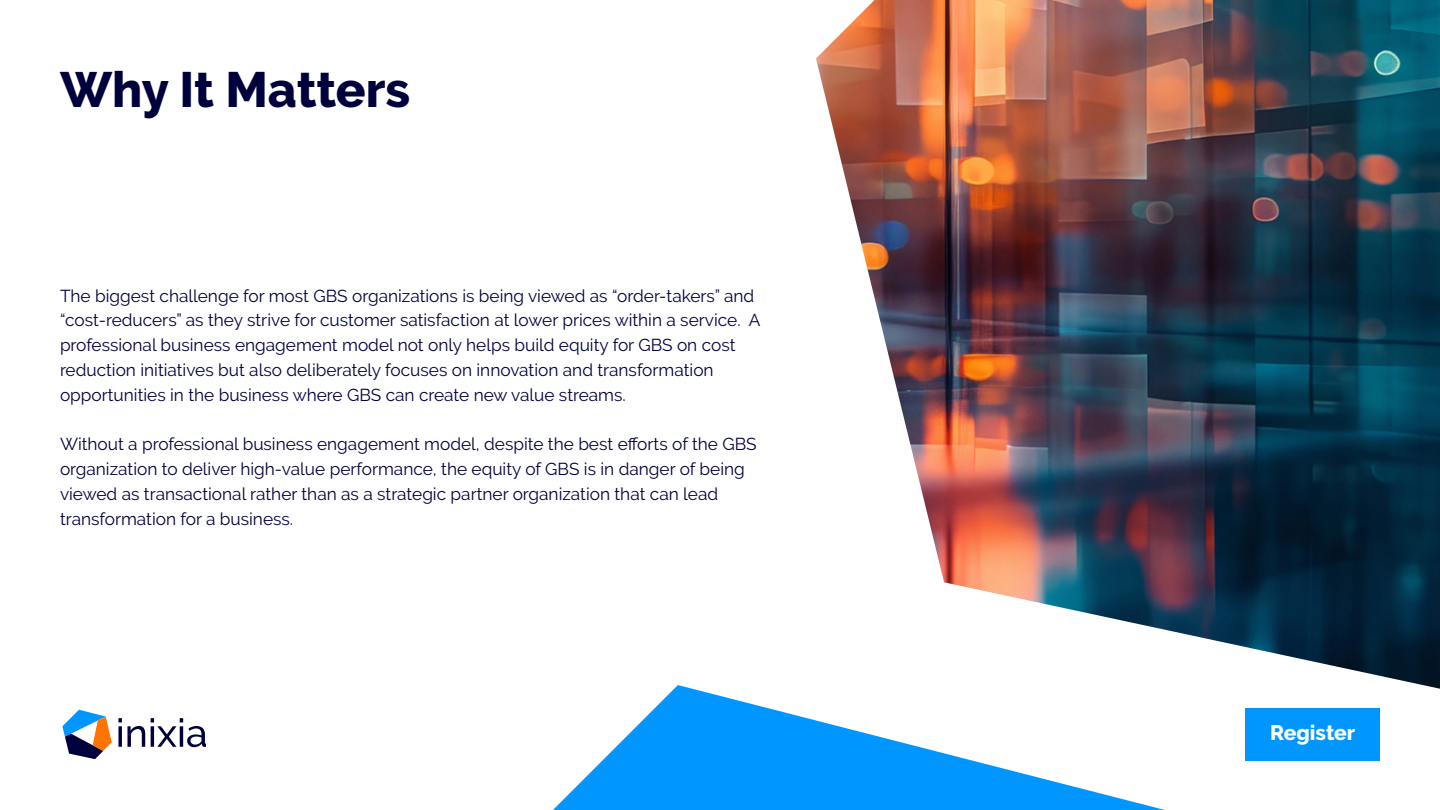
<style>
.page{position:relative;width:1440px;height:810px;background:#fff}
.page>*{position:absolute;margin:0;border:0;box-sizing:border-box;transform-origin:0 0}
.t1{font:800 49.5px "Raleway";color:#00003d}
.t2{font:800 21px "Raleway";color:#fff}
.t3{font:17.25px/24.8px "Raleway";color:#00003d}
</style>
<div class="page">
<div style="left:1245px;top:708px;width:135px;height:53px;background:#0096ff"></div>
<svg style="left:118px;top:718px;width:27px;height:29px"></svg>
<svg style="left:151px;top:718px;width:55px;height:29px"></svg>
<svg style="left:62px;top:710px;width:50px;height:49px"></svg>
<img style="left:816px;top:0;width:624px;height:689px">
<svg style="left:553px;top:685px;width:612px;height:125px"></svg>
<h1 class="t1" style="left:60px;top:61px;width:352px">Why It Matters</h1>
<p class="t3" style="left:60px;top:283px;width:702px">The biggest challenge for most GBS organizations is being viewed as “order-takers” and “cost-reducers” as they strive for customer satisfaction at lower prices within a service. A professional business engagement model not only helps build equity for GBS on cost reduction initiatives but also deliberately focuses on innovation and transformation opportunities in the business where GBS can create new value streams.</p>
<p class="t3" style="left:60px;top:432px;width:698px">Without a professional business engagement model, despite the best efforts of the GBS organization to deliver high-value performance, the equity of GBS is in danger of being viewed as transactional rather than as a strategic partner organization that can lead transformation for a business.</p>
<p class="t2" style="left:1270px;top:721px;width:87px">Register</p>
</div>
